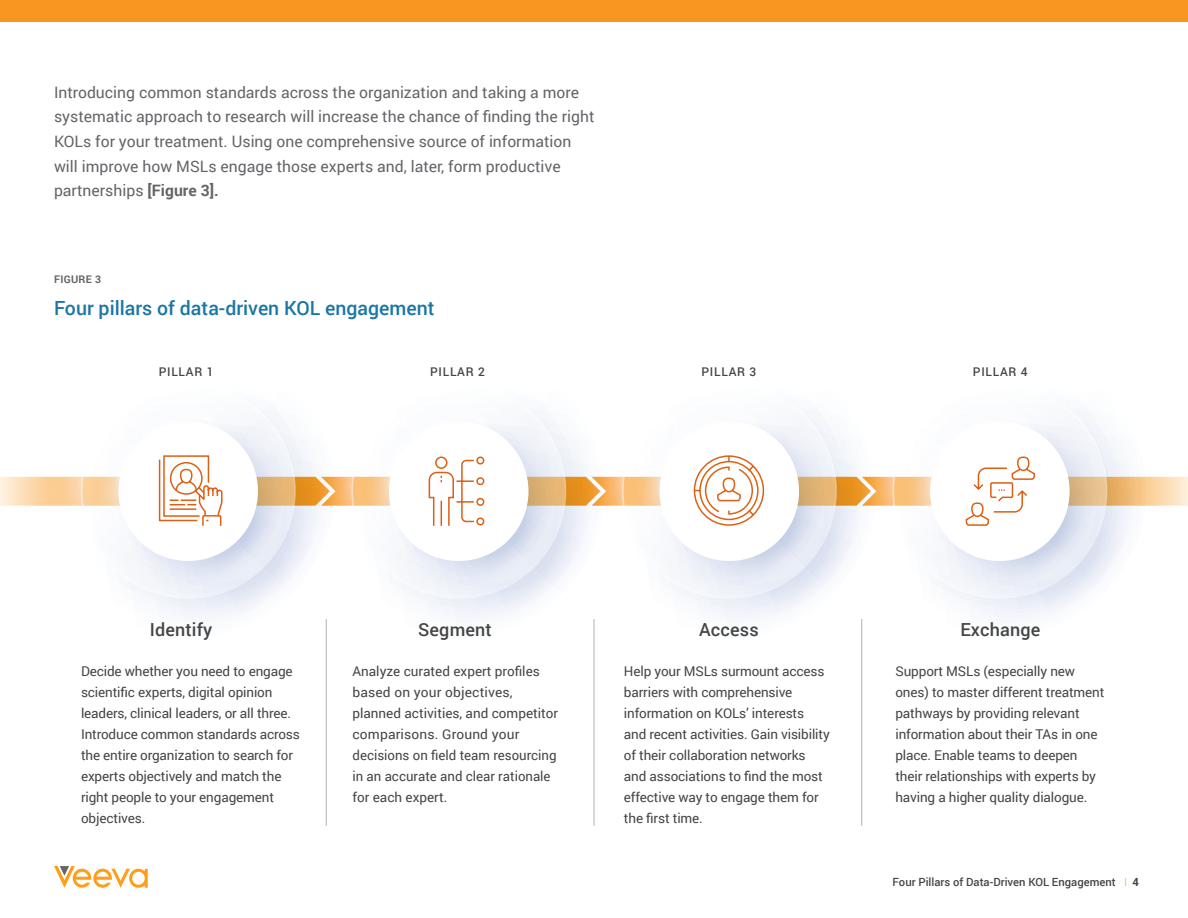
<style>
.page{position:relative;width:1188px;height:918px;background:#fff}
.page>*{position:absolute;margin:0;border:0;box-sizing:border-box;transform-origin:0 0}
.t1{font:500 19.5px "Roboto";color:#1a76a3}
.t2{font:500 18px "Roboto";letter-spacing:.01em;color:#444545}
.t3{font:15.75px/24.8px "Roboto";color:#636569}
.t4{font:13.5px/21px "Roboto";letter-spacing:-.01em;color:#444545}
.t5{font:500 12px "Roboto";letter-spacing:.06em;color:#444545}
.t6{font:500 11.25px "Roboto";color:#444545}
.t7{font:700 10.5px "Roboto";letter-spacing:.03em;color:#636569}
.s1{font-weight:700}
.s2{font-weight:300;color:#ff9e1a}
</style>
<div class="page">
<svg style="left:54px;top:866px;width:94px;height:22px"></svg>
<div style="left:0;top:0;width:1188px;height:21px;background:#f79621"></div>
<svg style="left:424px;top:599px;width:170px;height:44px"></svg>
<svg style="left:403px;top:590px;width:145px;height:9px"></svg>
<svg style="left:695px;top:599px;width:167px;height:44px"></svg>
<svg style="left:674px;top:590px;width:144px;height:9px"></svg>
<svg style="left:965px;top:599px;width:112px;height:18px"></svg>
<svg style="left:944px;top:590px;width:145px;height:9px"></svg>
<svg style="left:154px;top:599px;width:172px;height:44px"></svg>
<svg style="left:133px;top:590px;width:144px;height:9px"></svg>
<hr style="left:326px;top:619px;width:1px;height:207px;background:#b1b2b4">
<hr style="left:594px;top:619px;width:1px;height:207px;background:#b1b2b4">
<hr style="left:862px;top:619px;width:1px;height:207px;background:#b1b2b4">
<svg style="left:0;top:413px;width:1188px;height:177px"></svg>
<p class="t3" style="left:54px;top:79px;width:542px">Introducing common standards across the organization and taking a more systematic approach to research will increase the chance of finding the right KOLs for your treatment. Using one comprehensive source of information will improve how MSLs engage those experts and, later, form productive partnerships <span class="s1">[Figure 3].</span></p>
<p class="t7" style="left:54px;top:271px;width:49px">FIGURE 3</p>
<h1 class="t1" style="left:54px;top:294px;width:382px">Four pillars of data-driven KOL engagement</h1>
<p class="t5" style="left:159px;top:363px;width:56px">PILLAR 1</p>
<p class="t5" style="left:430px;top:363px;width:56px">PILLAR 2</p>
<p class="t5" style="left:702px;top:363px;width:56px">PILLAR 3</p>
<p class="t5" style="left:973px;top:363px;width:56px">PILLAR 4</p>
<h2 class="t2" style="left:150px;top:617px;width:64px">Identify</h2>
<h2 class="t2" style="left:418px;top:617px;width:75px">Segment</h2>
<h2 class="t2" style="left:699px;top:617px;width:61px">Access</h2>
<h2 class="t2" style="left:960px;top:617px;width:81px">Exchange</h2>
<p class="t4" style="left:81px;top:660px;width:220px">Decide whether you need to engage scientific experts, digital opinion leaders, clinical leaders, or all three.<br>Introduce common standards across the entire organization to search for experts objectively and match the right people to your engagement objectives.</p>
<p class="t4" style="left:352px;top:660px;width:207px">Analyze curated expert profiles based on your objectives, planned activities, and competitor comparisons. Ground your decisions on field team resourcing in an accurate and clear rationale for each expert.</p>
<p class="t4" style="left:624px;top:660px;width:207px">Help your MSLs surmount access barriers with comprehensive information on KOLs’ interests and recent activities. Gain visibility of their collaboration networks and associations to find the most effective way to engage them for the first time.</p>
<p class="t4" style="left:895px;top:661px;width:211px">Support MSLs (especially new ones) to master different treatment pathways by providing relevant information about their TAs in one place. Enable teams to deepen their relationships with experts by having a higher quality dialogue.</p>
<p class="t6" style="left:893px;top:874px;width:248px">Four Pillars of Data-Driven KOL Engagement <span class="s2">I</span> <span class="s1">4</span></p>
</div>
